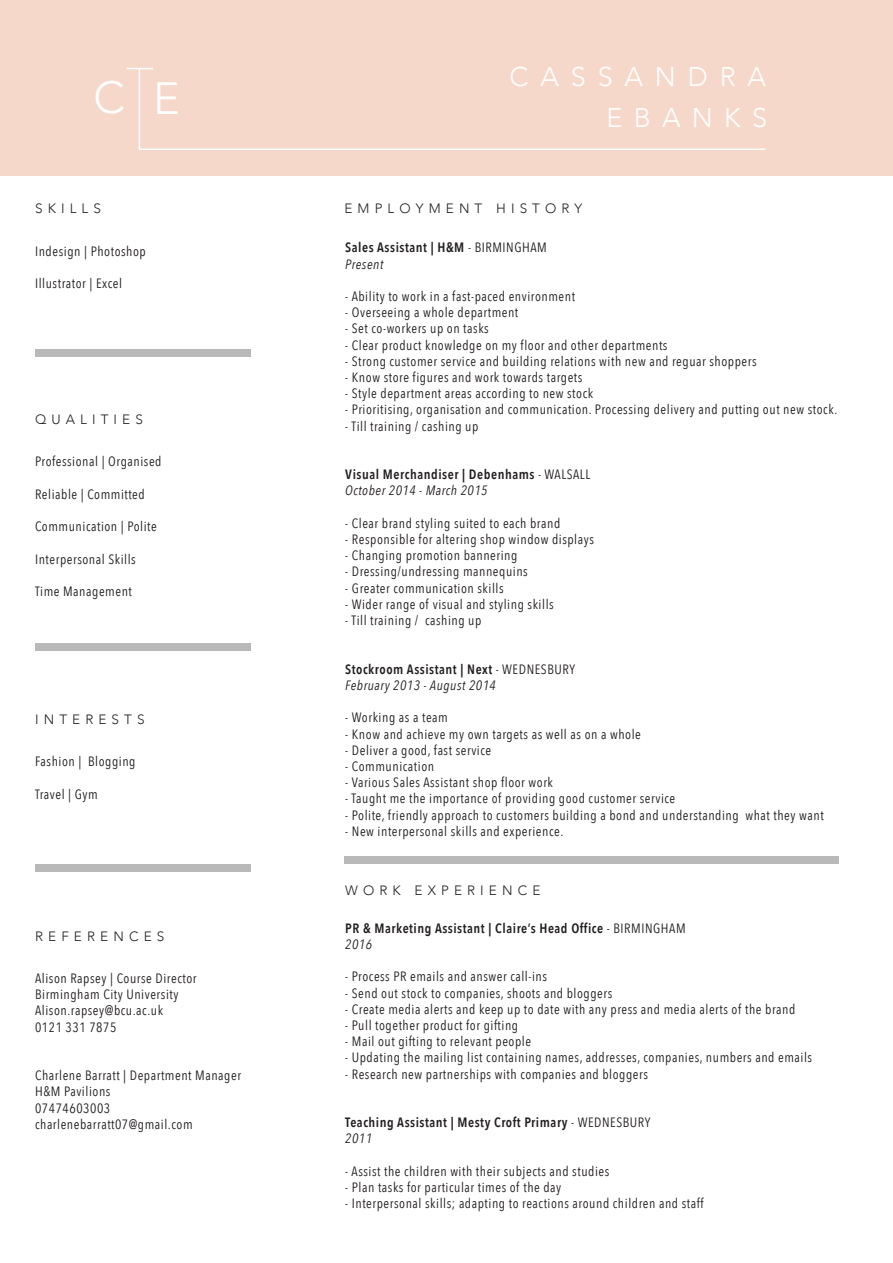
<style>
.page{position:relative;width:893px;height:1263px;background:#fff}
.page>*{position:absolute;margin:0;border:0;box-sizing:border-box;transform-origin:0 0}
.t1{font:300 45px "Avenir";color:#fff}
.t2{font:300 27px "Avenir";letter-spacing:.44em;color:#fff}
.t3{font:13.5px "Avenir Next Condensed";letter-spacing:.04em;color:#231f20}
.t4{font:600 13.5px "Avenir Next Condensed";letter-spacing:.04em;color:#231f20}
.t5{font:300 13.5px "Avenir";letter-spacing:.38em;color:#231f20}
.t6{font:italic 13.5px "Avenir Next Condensed";letter-spacing:.04em;color:#231f20}
.s1{font-weight:400}
</style>
<div class="page">
<div style="left:0;top:0;width:893px;height:176px;background:#f6d8ca"></div>
<hr style="left:139px;top:68px;width:1px;height:81px;background:#fff">
<hr style="left:139px;top:148px;width:626px;height:2px;background:#fff">
<div style="left:36px;top:349px;width:215px;height:7px;background:#b9b9b9"></div>
<div style="left:35px;top:644px;width:215px;height:7px;background:#b9b9b9"></div>
<div style="left:35px;top:865px;width:215px;height:7px;background:#b9b9b9"></div>
<div style="left:344px;top:856px;width:495px;height:7px;background:#b9b9b9"></div>
<svg style="left:127px;top:68px;width:26px;height:1px"></svg>
<p class="t1" style="left:94px;top:71px;width:33px">C</p>
<p class="t1" style="left:153px;top:72px;width:28px">E</p>
<p class="t5" style="left:35px;top:201px;width:67px">SKILLS</p>
<p class="t3" style="left:35px;top:240px;width:112px">Indesign | Photoshop</p>
<p class="t3" style="left:35px;top:272px;width:89px">Illustrator | Excel</p>
<p class="t5" style="left:35px;top:411px;width:109px">QUALITIES</p>
<p class="t3" style="left:35px;top:450px;width:128px">Professional | Organised</p>
<p class="t3" style="left:35px;top:482px;width:111px">Reliable | Committed</p>
<p class="t3" style="left:35px;top:515px;width:123px">Communication | Polite</p>
<p class="t3" style="left:35px;top:547px;width:102px">Interpersonal Skills</p>
<p class="t3" style="left:35px;top:580px;width:98px">Time Management</p>
<p class="t5" style="left:35px;top:711px;width:111px">INTERESTS</p>
<p class="t3" style="left:35px;top:750px;width:102px">Fashion | Blogging</p>
<p class="t3" style="left:35px;top:782px;width:64px">Travel | Gym</p>
<p class="t5" style="left:35px;top:928px;width:131px">REFERENCES</p>
<p class="t3" style="left:35px;top:967px;width:163px">Alison Rapsey | Course Director</p>
<p class="t3" style="left:35px;top:983px;width:145px">Birmingham City University</p>
<p class="t3" style="left:35px;top:999px;width:130px">Alison.rapsey@bcu.ac.uk</p>
<p class="t3" style="left:35px;top:1015px;width:83px">0121 331 7875</p>
<p class="t3" style="left:35px;top:1064px;width:207px">Charlene Barratt | Department Manager</p>
<p class="t3" style="left:35px;top:1080px;width:77px">H&amp;M Pavilions</p>
<p class="t3" style="left:35px;top:1096px;width:77px">07474603003</p>
<p class="t3" style="left:35px;top:1112px;width:159px">charlenebarratt07@gmail.com</p>
<p class="t2" style="left:510px;top:61px;width:258px">CASSANDRA</p>
<p class="t2" style="left:606px;top:102px;width:162px">EBANKS</p>
<p class="t5" style="left:344px;top:201px;width:239px">EMPLOYMENT HISTORY</p>
<p class="t4" style="left:345px;top:236px;width:203px">Sales Assistant | H&amp;M <span class="s1">- BIRMINGHAM</span></p>
<p class="t6" style="left:345px;top:256px;width:40px">Present</p>
<p class="t3" style="left:345px;top:285px;width:231px">- Ability to work in a fast-paced environment</p>
<p class="t3" style="left:345px;top:301px;width:175px">- Overseeing a whole department</p>
<p class="t3" style="left:345px;top:317px;width:145px">- Set co-workers up on tasks</p>
<p class="t3" style="left:345px;top:333px;width:324px">- Clear product knowledge on my floor and other departments</p>
<p class="t3" style="left:345px;top:350px;width:413px">- Strong customer service and building relations with new and reguar shoppers</p>
<p class="t3" style="left:345px;top:366px;width:239px">- Know store figures and work towards targets</p>
<p class="t3" style="left:345px;top:382px;width:249px">- Style department areas according to new stock</p>
<p class="t3" style="left:345px;top:398px;width:493px">- Prioritising, organisation and communication. Processing delivery and putting out new stock.</p>
<p class="t3" style="left:345px;top:414px;width:135px">- Till training / cashing up</p>
<p class="t4" style="left:345px;top:463px;width:246px">Visual Merchandiser | Debenhams <span class="s1">- WALSALL</span></p>
<p class="t6" style="left:345px;top:483px;width:144px">October 2014 - March 2015</p>
<p class="t3" style="left:345px;top:512px;width:217px">- Clear brand styling suited to each brand</p>
<p class="t3" style="left:345px;top:528px;width:250px">- Responsible for altering shop window displays</p>
<p class="t3" style="left:345px;top:544px;width:174px">- Changing promotion bannering</p>
<p class="t3" style="left:345px;top:560px;width:184px">- Dressing/undressing mannequins</p>
<p class="t3" style="left:345px;top:576px;width:160px">- Greater communication skills</p>
<p class="t3" style="left:345px;top:593px;width:210px">- Wider range of visual and styling skills</p>
<p class="t3" style="left:345px;top:609px;width:138px">- Till training / cashing up</p>
<p class="t4" style="left:345px;top:657px;width:231px">Stockroom Assistant | Next <span class="s1">- WEDNESBURY</span></p>
<p class="t6" style="left:345px;top:677px;width:152px">February 2013 - August 2014</p>
<p class="t3" style="left:345px;top:706px;width:104px">- Working as a team</p>
<p class="t3" style="left:345px;top:722px;width:297px">- Know and achieve my own targets as well as on a whole</p>
<p class="t3" style="left:345px;top:738px;width:147px">- Deliver a good, fast service</p>
<p class="t3" style="left:345px;top:755px;width:90px">- Communication</p>
<p class="t3" style="left:345px;top:771px;width:209px">- Various Sales Assistant shop floor work</p>
<p class="t3" style="left:345px;top:787px;width:331px">- Taught me the importance of providing good customer service</p>
<p class="t3" style="left:345px;top:803px;width:480px">- Polite, friendly approach to customers building a bond and understanding what they want</p>
<p class="t3" style="left:345px;top:819px;width:220px">- New interpersonal skills and experience.</p>
<p class="t5" style="left:345px;top:882px;width:197px">WORK EXPERIENCE</p>
<p class="t4" style="left:345px;top:916px;width:342px">PR &amp; Marketing Assistant | Claire’s Head Office <span class="s1">- BIRMINGHAM</span></p>
<p class="t6" style="left:345px;top:936px;width:28px">2016</p>
<p class="t3" style="left:345px;top:965px;width:203px">- Process PR emails and answer call-ins</p>
<p class="t3" style="left:345px;top:981px;width:269px">- Send out stock to companies, shoots and bloggers</p>
<p class="t3" style="left:345px;top:997px;width:452px">- Create media alerts and keep up to date with any press and media alerts of the brand</p>
<p class="t3" style="left:345px;top:1014px;width:174px">- Pull together product for gifting</p>
<p class="t3" style="left:345px;top:1030px;width:187px">- Mail out gifting to relevant people</p>
<p class="t3" style="left:345px;top:1046px;width:468px">- Updating the mailing list containing names, addresses, companies, numbers and emails</p>
<p class="t3" style="left:345px;top:1062px;width:304px">- Research new partnerships with companies and bloggers</p>
<p class="t4" style="left:345px;top:1111px;width:307px">Teaching Assistant | Mesty Croft Primary <span class="s1">- WEDNESBURY</span></p>
<p class="t6" style="left:345px;top:1130px;width:28px">2011</p>
<p class="t3" style="left:345px;top:1159px;width:266px">- Assist the children with their subjects and studies</p>
<p class="t3" style="left:345px;top:1176px;width:218px">- Plan tasks for particular times of the day</p>
<p class="t3" style="left:345px;top:1192px;width:360px">- Interpersonal skills; adapting to reactions around children and staff</p>
</div>
